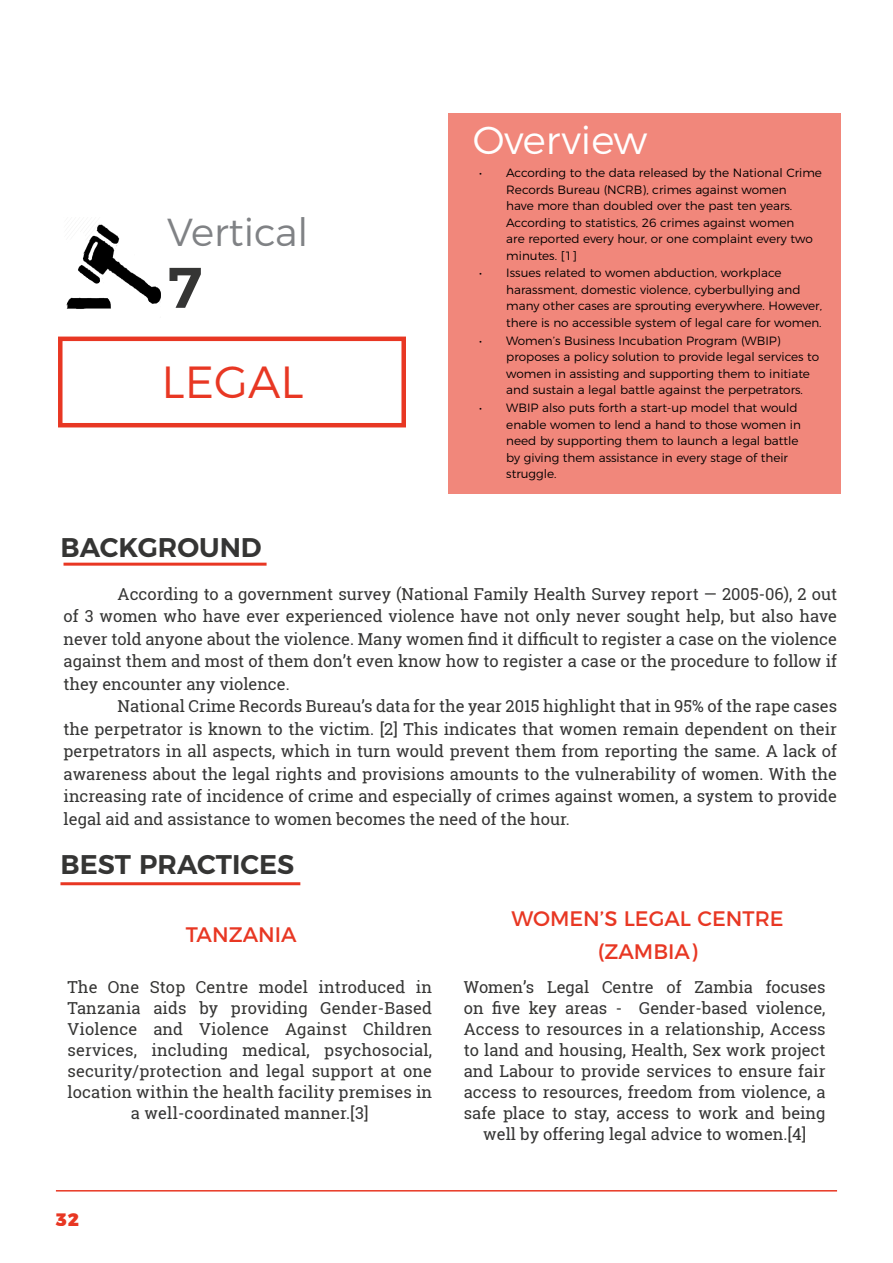
<style>
.page{position:relative;width:893px;height:1263px;background:#fff}
.page>*{position:absolute;margin:0;border:0;box-sizing:border-box;transform-origin:0 0}
.t1{font:600 57px "Montserrat";color:#353534}
.t2{font:300 45px "Montserrat";color:#e83723}
.t3{font:300 39px "Montserrat";color:#808285}
.t4{font:300 39px "Montserrat";color:#fff}
.t5{font:600 27px "Montserrat";color:#353534}
.t6{font:21px/33px "Montserrat";color:#e83723;text-align:center}
.t7{font:900 18px "Montserrat";color:#e83723}
.t8{font:16.5px/21px "Roboto Slab";color:#353534;text-align:justify}
.t9{font:300 12px/16.5px "Montserrat";color:#000}
</style>
<div class="page">
<hr style="left:56px;top:1190px;width:781px;height:1px;background:#e83723">
<div style="left:448px;top:113px;width:392px;height:380px;background:#f1877b"></div>
<div style="left:58px;top:337px;width:348px;height:90px;border:4px solid #e83723"></div>
<hr style="left:64px;top:563px;width:203px;height:3px;background:#e83723">
<hr style="left:60px;top:882px;width:240px;height:3px;background:#e83723">
<img style="left:66px;top:224px;width:94px;height:85px">
<h3 class="t3" style="left:167px;top:202px;width:143px">Vertical</h3>
<h1 class="t1" style="left:167px;top:241px;width:37px">7</h1>
<h2 class="t2" style="left:162px;top:347px;width:144px">LEGAL</h2>
<h3 class="t5" style="left:60px;top:525px;width:203px">BACKGROUND</h3>
<h3 class="t4" style="left:473px;top:109px;width:176px">Overview</h3>
<p class="t9" style="left:506px;top:164px;width:317px;text-indent:-27px">• According to the data released by the National Crime Records Bureau (NCRB), crimes against women<br>have more than doubled over the past ten years.<br>According to statistics, 26 crimes against women<br>are reported every hour, or one complaint every two minutes. [1]</p>
<p class="t9" style="left:506px;top:264px;width:317px;text-indent:-27px">• Issues related to women abduction, workplace harassment, domestic violence, cyberbullying and many other cases are sprouting everywhere. However, there is no accessible system of legal care for women.</p>
<p class="t9" style="left:506px;top:331px;width:314px;text-indent:-27px">• Women’s Business Incubation Program (WBIP) proposes a policy solution to provide legal services to women in assisting and supporting them to initiate and sustain a legal battle against the perpetrators.</p>
<p class="t9" style="left:506px;top:399px;width:296px;text-indent:-27px">• WBIP also puts forth a start-up model that would enable women to lend a hand to those women in need by supporting them to launch a legal battle by giving them assistance in every stage of their struggle.</p>
<p class="t8" style="left:64px;top:582px;width:775px;line-height:22.5px;text-indent:54px">According to a government survey (National Family Health Survey report — 2005-06), 2 out of 3 women who have ever experienced violence have not only never sought help, but also have never told anyone about the violence. Many women find it difficult to register a case on the violence against them and most of them don’t even know how to register a case or the procedure to follow if they encounter any violence.</p>
<p class="t8" style="left:64px;top:695px;width:775px;line-height:22.5px;text-indent:54px">National Crime Records Bureau’s data for the year 2015 highlight that in 95% of the rape cases the perpetrator is known to the victim. [2] This indicates that women remain dependent on their perpetrators in all aspects, which in turn would prevent them from reporting the same. A lack of awareness about the legal rights and provisions amounts to the vulnerability of women. With the increasing rate of incidence of crime and especially of crimes against women, a system to provide legal aid and assistance to women becomes the need of the hour.</p>
<h3 class="t5" style="left:60px;top:842px;width:236px">BEST PRACTICES</h3>
<p class="t6" style="left:186px;top:917px;width:112px">TANZANIA</p>
<p class="t8" style="left:67px;top:976px;width:366px;text-align:center">The One Stop Centre model introduced in Tanzania aids by providing Gender-Based Violence and Violence Against Children services, including medical, psychosocial, security/protection and legal support at one location within the health facility premises in a well-coordinated manner.[3]</p>
<p class="t7" style="left:56px;top:1204px;width:25px">32</p>
<p class="t6" style="left:511px;top:900px;width:274px">WOMEN’S LEGAL CENTRE (ZAMBIA)</p>
<p class="t8" style="left:464px;top:976px;width:363px;text-align:center">Women’s Legal Centre of Zambia focuses on five key areas - Gender-based violence, Access to resources in a relationship, Access to land and housing, Health, Sex work project and Labour to provide services to ensure fair access to resources, freedom from violence, a safe place to stay, access to work and being well by offering legal advice to women.[4]</p>
</div>
